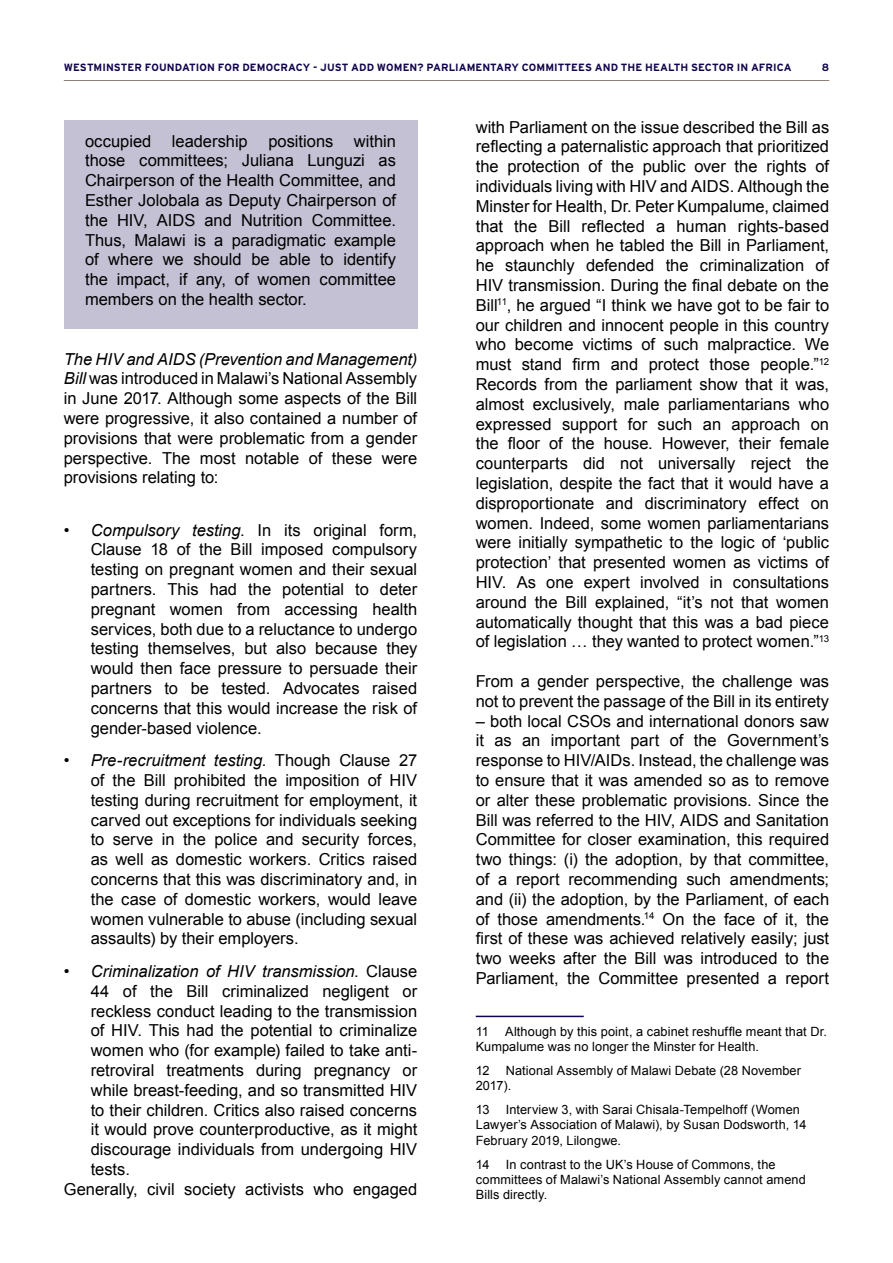
<style>
.page{position:relative;width:893px;height:1263px;background:#fff}
.page>*{position:absolute;margin:0;border:0;box-sizing:border-box;transform-origin:0 0}
.t1{font:16.5px/19.8px "Arial";color:#000;text-align:justify}
.t2{font:italic 16.5px "Arial";color:#000}
.t3{font:12.75px/15.3px "Arial";letter-spacing:.01em;color:#000}
.t4{font:700 10.5px "Interstate";letter-spacing:.005em;color:#12044b}
.s1{font-style:italic}
.s2{font-style:normal}
</style>
<div class="page">
<hr style="left:64px;top:80px;width:765px;height:1px;background:#8c8076">
<div style="left:64px;top:120px;width:353px;height:209px;background:#c4c1d4"></div>
<hr style="left:476px;top:1016px;width:108px;height:1px;background:#12044b">
<p class="t4" style="left:64px;top:62px;width:721px">WESTMINSTER FOUNDATION FOR DEMOCRACY - JUST ADD WOMEN? PARLIAMENTARY COMMITTEES AND THE H EALTH SECTOR IN AFRICA</p>
<p class="t4" style="left:822px;top:62px;width:9px">8</p>
<p class="t1" style="left:85px;top:131px;width:313px">occupied leadership positions within those committees; Juliana Lunguzi as Chairperson of the Health Committee, and Esther Jolobala as Deputy Chairperson of the HIV, AIDS and N utrition Committee.<br>Thus, Malawi is a paradigmatic example of where we should be able to identify the impact, if any, of women committee members on the health sector.</p>
<p class="t1" style="left:64px;top:349px;width:355px"><span class="s1">The HIV and AIDS (Prevention and Management)<br>Bill</span> was introduced in M alawi’s N ational Assembly in June 2017. Although some aspects of the Bill were progressive, it also contained a number of provisions that were problematic from a gender perspective. The most notable of these were provisions relating to:</p>
<p class="t1" style="left:91px;top:520px;width:328px;text-indent:-27px"><span class="s1">• Compulsory testing</span>. In its original form, Clause 18 of the Bill imposed compulsory testing on pregnant women and their sexual partners. This had the potential to deter pregnant women from accessing health services, both due to a reluctance to undergo testing themselves, but also because they would then face pressure to persuade their partners to be tested. Advocates raised concerns that this would increase the risk of gender-based violence.</p>
<p class="t1" style="left:91px;top:751px;width:328px;text-indent:-27px"><span class="s1">• Pre-recruitment testing</span>. Though Clause 27 of the Bill prohibited the imposition of HIV testing during recruitment for employment, it carved out exceptions for individuals seeking to serve in the police and security forces, as well as domestic workers. Critics raised concerns that this was discriminatory and, in the case of domestic workers, would leave women vulnerable to abuse (including sexual assaults) by their employers.</p>
<p class="t2" style="left:64px;top:960px;width:355px">• Criminalization of HIV transmission<span class="s2">. Clause</span></p>
<p class="t1" style="left:91px;top:981px;width:328px">44 of the Bill criminalized negligent or</p>
<p class="t1" style="left:91px;top:1001px;width:328px">reckless conduct leading to the transmission</p>
<p class="t1" style="left:91px;top:1021px;width:328px">of HIV. This had the potential to criminalize</p>
<p class="t1" style="left:91px;top:1041px;width:328px">women who (for example) failed to take anti-</p>
<p class="t1" style="left:91px;top:1060px;width:328px">retroviral treatments during pregnancy or</p>
<p class="t1" style="left:91px;top:1080px;width:328px">while breast-feeding, and so transmitted HIV</p>
<p class="t1" style="left:91px;top:1100px;width:328px">to their children. Critics also raised concerns</p>
<p class="t1" style="left:91px;top:1120px;width:328px">it would prove counterproductive, as it might</p>
<p class="t1" style="left:91px;top:1140px;width:328px">discourage individuals from undergoing HIV</p>
<p class="t1" style="left:91px;top:1159px;width:41px">tests.</p>
<p class="t1" style="left:64px;top:1179px;width:355px">Generally, civil society activists who engaged</p>
<p class="t1" style="left:476px;top:117px;width:355px">with Parliament on the issue described the Bill as reflecting a paternalistic approach that prioritized the protection of the public over the rights of individuals living with HIV and AIDS. Although the M inster for Health, Dr. Peter Kumpalume, claimed that the Bill reflected a human rights-based approach when he tabled the Bill in Parliament, he staunchly defended the criminalization of HIV transmission. During the final debate on the Bill<sup>11</sup>, he argued “I think we have got to be fair to our children and innocent people in this country who become victims of such malpractice. We must stand firm and protect those people.”<sup>12<br></sup>Records from the parliament show that it was, almost exclusively, male parliamentarians who expressed support for such an approach on the floor of the house. However, their female counterparts did not universally reject the legislation, despite the fact that it would have a disproportionate and discriminatory effect on women. Indeed, some women parliamentarians were initially sympathetic to the logic of ‘public protection’ that presented women as victims of HIV. As one expert involved in consultations around the Bill explained, “it’s not that women automatically thought that this was a bad piece of legislation … they wanted to protect women.”<sup>13</sup></p>
<p class="t1" style="left:476px;top:671px;width:355px">From a gender perspective, the challenge was not to prevent the passage of the Bill in its entirety</p>
<p class="t1" style="left:476px;top:711px;width:355px">– both local CSOs and international donors saw it as an important part of the Government’s response to HIV/AIDs. Instead, the challenge was to ensure that it was amended so as to remove or alter these problematic provisions. Since the Bill was referred to the HIV, AIDS and Sanitation Committee for closer examination, this required two things: (i) the adoption, by that committee, of a report recommending such amendments; and (ii) the adoption, by the Parliament, of each of those amendments.<sup>14</sup> On the face of it, the first of these was achieved relatively easily; just two weeks after the Bill was introduced to the Parliament, the Committee presented a report</p>
<p class="t3" style="left:476px;top:1024px;width:15px">11</p>
<p class="t3" style="left:476px;top:1024px;width:353px;text-indent:29px">Although by this point, a cabinet reshuffle meant that Dr.<br>Kumpalume was no longer the M inster for Health.</p>
<p class="t3" style="left:476px;top:1063px;width:15px">12</p>
<p class="t3" style="left:476px;top:1063px;width:327px;text-indent:30px">N ational Assembly of Malawi Debate (28 N ovember<br>2017).</p>
<p class="t3" style="left:476px;top:1102px;width:15px">13</p>
<p class="t3" style="left:476px;top:1102px;width:332px;text-indent:30px">Interview 3, with Sarai Chisala-Tempelhoff (Women<br>Lawyer’s Association of M alawi), by Susan Dodsworth, 14<br>February 2019, Lilongwe.</p>
<p class="t3" style="left:476px;top:1156px;width:15px">14</p>
<p class="t3" style="left:476px;top:1156px;width:332px;text-indent:30px">In contrast to the UK’s House of Commons, the committees of Malawi’s National Assembly cannot amend<br>Bills directly.</p>
</div>
